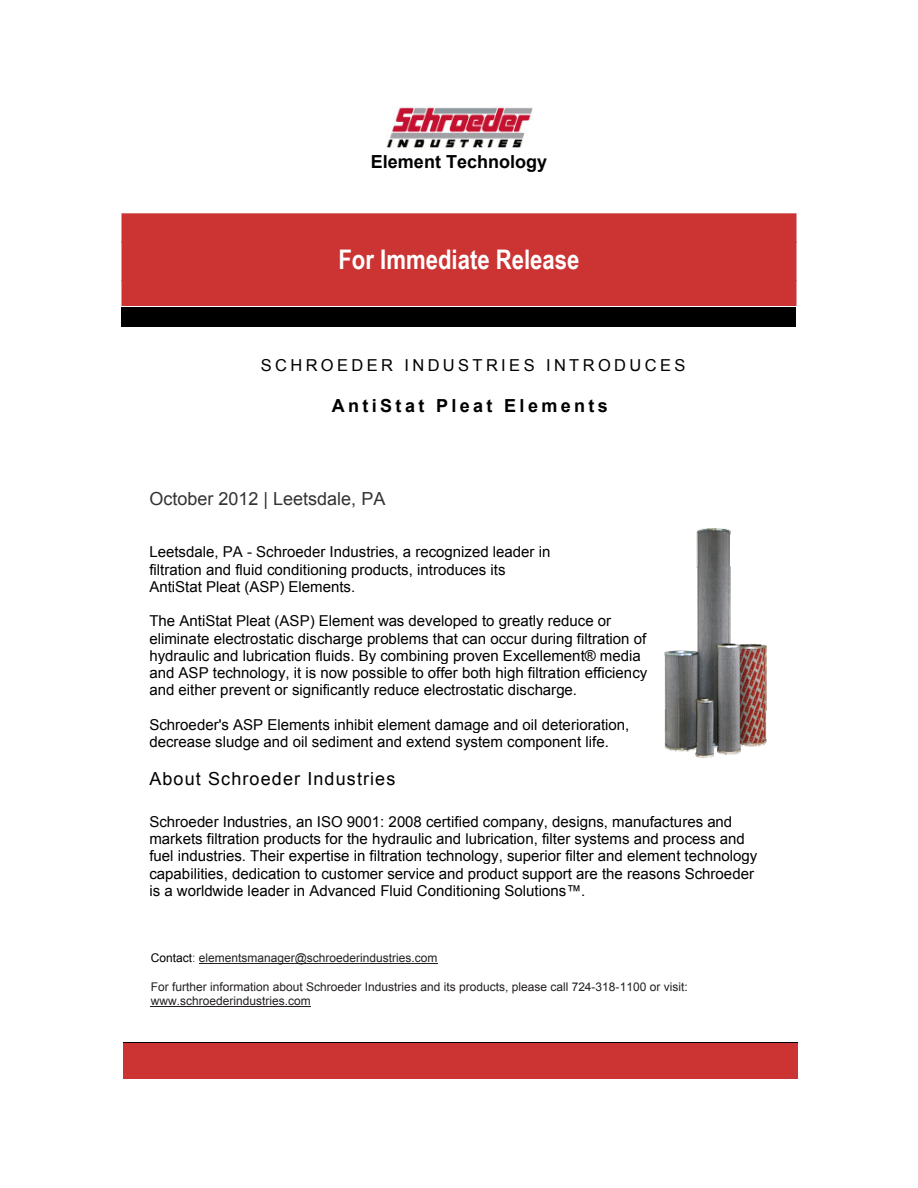
<style>
.page{position:relative;width:918px;height:1188px;background:#fff}
.page>*{position:absolute;margin:0;border:0;box-sizing:border-box;transform-origin:0 0}
.t1{font:700 27px "Arial Narrow";color:#fff}
.t2{font:18px "Arial";color:#333}
.t3{font:18px "Arial";letter-spacing:.06em;color:#000}
.t4{font:700 18px "Arial";letter-spacing:.185em;color:#000}
.t5{font:700 18px "Arial";color:#000}
.t6{font:16.5px "Arial";letter-spacing:.205em;color:#000}
.t7{font:15px/17.2px "Arial";color:#000}
.t8{font:12px/13.8px "Arial";color:#231f20}
.s1{color:#000}
.s2{color:#6d5444}
</style>
<div class="page">
<img style="left:386px;top:107px;width:147px;height:40px">
<div style="left:122px;top:213px;width:674px;height:93px;background:#c33"></div>
<svg style="left:122px;top:241px;width:674px;height:40px"></svg>
<div style="left:124px;top:242px;width:671px;height:43px;background:#c33"></div>
<hr style="left:122px;top:306px;width:674px;height:1px;background:#f7ffff">
<div style="left:122px;top:307px;width:674px;height:21px;background:#000"></div>
<img style="left:664px;top:528px;width:103px;height:230px">
<hr style="left:199px;top:963px;width:239px;height:1px;background:#231f20">
<hr style="left:151px;top:1006px;width:160px;height:1px;background:#231f20">
<hr style="left:123px;top:1042px;width:675px;height:1px;background:#000">
<div style="left:123px;top:1043px;width:675px;height:36px;background:#c33"></div>
<p class="t5" style="left:371px;top:150px;width:178px">Element Technology</p>
<h1 class="t1" style="left:338px;top:239px;width:243px">For Immediate Release</h1>
<p class="t6" style="left:261px;top:354px;width:426px">SCHROEDER INDUSTRIES INTRODUCES</p>
<p class="t4" style="left:332px;top:394px;width:277px">AntiStat Pleat Elements</p>
<p class="t2" style="left:149px;top:487px;width:237px">October 2012 | Leetsdale, PA</p>
<p class="t7" style="left:149px;top:544px;width:402px">Leetsdale, PA - Schroeder Industries, a recognized leader in filtration and fluid conditioning products, introduces its<br>AntiStat Pleat (ASP) Elements.</p>
<p class="t7" style="left:149px;top:613px;width:499px">The AntiStat Pleat (ASP) Element was developed to greatly reduce or eliminate electrostatic discharge problems that can occur during filtration of hydraulic and lubrication fluids. By combining proven Excellement® media and ASP technology, it is now possible to offer both high filtration efficiency and either prevent or significantly reduce electrostatic discharge.</p>
<p class="t7" style="left:149px;top:716px;width:482px">Schroeder's ASP Elements inhibit element damage and oil deterioration, decrease sludge and oil sediment and extend system component life.</p>
<p class="t3" style="left:149px;top:767px;width:248px">About Schroeder Industries</p>
<p class="t7" style="left:149px;top:813px;width:609px">Schroeder Industries, an ISO 9001: 2008 certified company, designs, manufactures and markets filtration products for the hydraulic and lubrication, filter systems and process and fuel industries. Their expertise in filtration technology, superior filter and element technology capabilities, dedication to customer service and product support are the reasons Schroeder is a worldwide leader in Advanced Fluid Conditioning Solutions™.</p>
<p class="t8" style="left:151px;top:951px;width:288px"><span class="s1">Contact</span><span class="s2">:</span> elementsmanager@schroederindustries.com</p>
<p class="t8" style="left:151px;top:980px;width:538px">For further information about Schroeder Industries and its products, please call 724-318-1100 or visit: www.schroederindustries.com</p>
</div>
